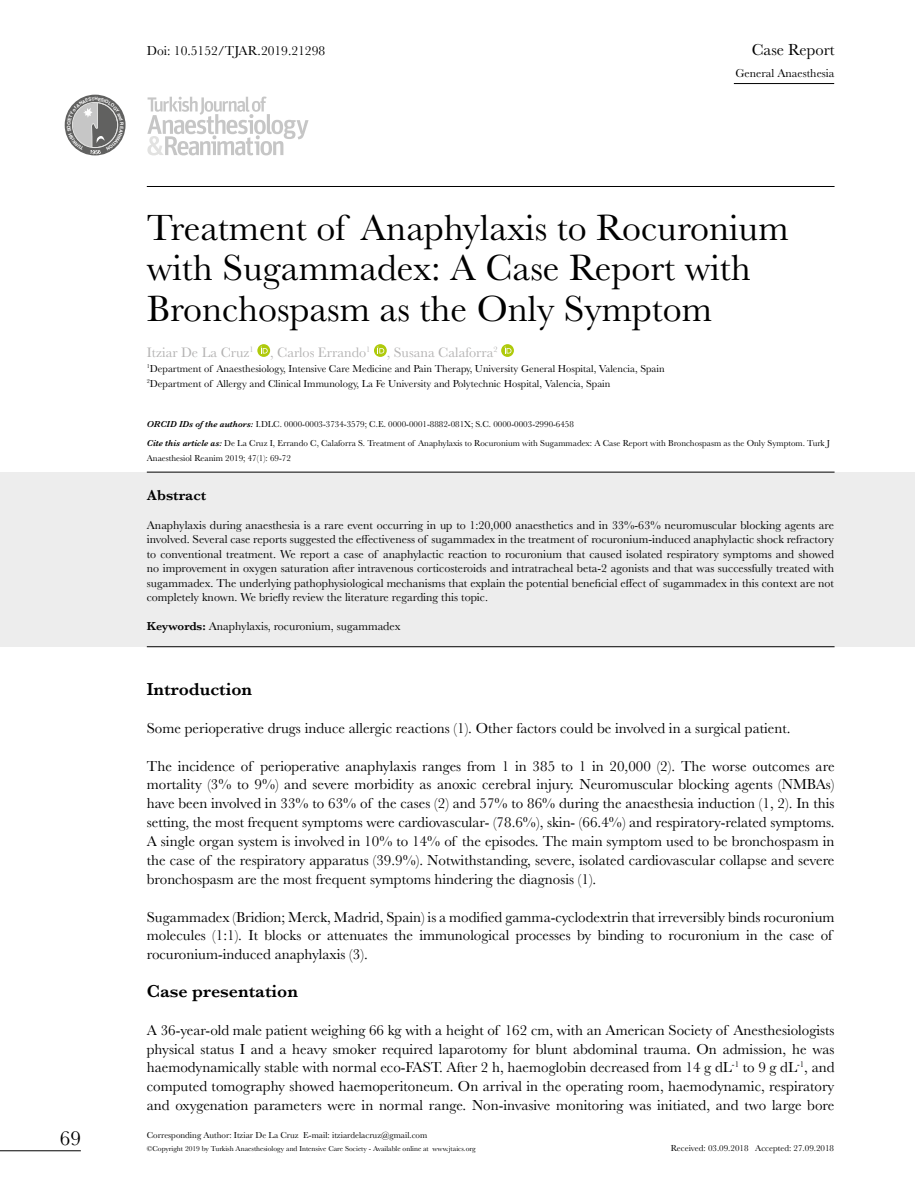
<style>
.page{position:relative;width:915px;height:1191px;background:#fff}
.page>*{position:absolute;margin:0;border:0;box-sizing:border-box;transform-origin:0 0}
.t1{font:37.8px/40.5px "Baskerville";color:#000}
.t2{font:21px "Baskerville";color:#000}
.t3{font:600 18px "Baskerville";color:#000}
.t4{font:16.5px "Baskerville";color:#000}
.t5{font:15px/18.9px "Baskerville";color:#000;text-align:justify}
.t6{font:600 15px "Baskerville";color:#000}
.t7{font:14.25px "Baskerville";color:#b3b2b2}
.t8{font:13.5px "Baskerville";color:#000}
.t9{font:12px/14.4px "Baskerville";color:#000;text-align:justify}
.t10{font:10.5px/15px "Baskerville";color:#000}
.t11{font:9px/15px "Baskerville";color:#000}
.t12{font:7.5px "Baskerville";color:#000}
.s1{font-weight:600;font-style:italic}
.s2{font-weight:600}
</style>
<div class="page">
<svg style="left:147px;top:97px;width:161px;height:58px"></svg>
<svg style="left:257px;top:344px;width:13px;height:13px"></svg>
<svg style="left:261px;top:346px;width:6px;height:7px"></svg>
<svg style="left:374px;top:344px;width:12px;height:13px"></svg>
<svg style="left:377px;top:346px;width:7px;height:7px"></svg>
<svg style="left:501px;top:344px;width:12px;height:13px"></svg>
<svg style="left:504px;top:346px;width:7px;height:7px"></svg>
<hr style="left:147px;top:186px;width:687px;height:1px;background:#000">
<div style="left:0;top:472px;width:914px;height:175px;background:#ededed"></div>
<hr style="left:147px;top:472px;width:687px;height:1px;background:#000">
<hr style="left:147px;top:646px;width:687px;height:1px;background:#000">
<hr style="left:0;top:1150px;width:81px;height:1px;background:#000">
<hr style="left:733px;top:83px;width:100px;height:1px;background:#000">
<svg style="left:65px;top:97px;width:58px;height:57px"></svg>
<h2 class="t2" style="left:60px;top:1124px;width:22px">69</h2>
<p class="t8" style="left:147px;top:42px;width:180px">Doi: 10.5152/TJAR.2019.21298</p>
<p class="t4" style="left:751px;top:39px;width:84px">Case Report</p>
<p class="t9" style="left:735px;top:66px;width:101px">General Anaesthesia</p>
<h1 class="t1" style="left:147px;top:208px;width:643px">Treatment of Anaphylaxis to Rocuronium with Sugammadex: A Case Report with<br>Bronchospasm as the Only Symptom</h1>
<p class="t7" style="left:147px;top:343px;width:352px">Itziar De La Cruz<sup>1</sup> , Carlos Errando<sup>1</sup> , Susana Calaforra<sup>2</sup></p>
<p class="t10" style="left:147px;top:361px;width:519px"><sup>1</sup>Department of Anaesthesiology, Intensive Care Medicine and Pain Therapy, University General Hospital, Valencia, Spain<br><sup>2</sup>Department of Allergy and Clinical Immunology, La Fe University and Polytechnic Hospital, Valencia, Spain</p>
<p class="t11" style="left:147px;top:417px;width:428px"><span class="s1">ORCID IDs of the authors:</span> I.DLC. 0000-0003-3734-3579; C.E. 0000-0001-8882-081X; S.C. 0000-0003-2990-6458</p>
<p class="t11" style="left:147px;top:436px;width:684px"><span class="s1">Cite this article as:</span> De La Cruz I, Errando C, Calaforra S. Treatment of Anaphylaxis to Rocuronium with Sugammadex: A Case Report with Bronchospasm as the Only Symptom. Turk J<br>Anaesthesiol Reanim 2019; 47(1): 69-72</p>
<p class="t6" style="left:147px;top:485px;width:61px">Abstract</p>
<p class="t9" style="left:147px;top:518px;width:688px">Anaphylaxis during anaesthesia is a rare event occurring in up to 1:20,000 anaesthetics and in 33%-63% neuromuscular blocking agents are involved. Several case reports suggested the effectiveness of sugammadex in the treatment of rocuronium-induced anaphylactic shock refractory to conventional treatment. We report a case of anaphylactic reaction to rocuronium that caused isolated respiratory symptoms and showed no improvement in oxygen saturation after intravenous corticosteroids and intratracheal beta-2 agonists and that was successfully treated with sugammadex. The underlying pathophysiological mechanisms that explain the potential beneficial effect of sugammadex in this context are not completely known. We briefly review the literature regarding this topic.</p>
<p class="t9" style="left:147px;top:619px;width:255px"><span class="s2">Keywords:</span> Anaphylaxis, rocuronium, sugammadex</p>
<p class="t3" style="left:147px;top:676px;width:107px">Introduction</p>
<p class="t5" style="left:147px;top:719px;width:645px">Some perioperative drugs induce allergic reactions (1). Other factors could be involved in a surgical patient.</p>
<p class="t5" style="left:147px;top:756px;width:689px">The incidence of perioperative anaphylaxis ranges from 1 in 385 to 1 in 20,000 (2). The worse outcomes are mortality (3% to 9%) and severe morbidity as anoxic cerebral injury. Neuromuscular blocking agents (NMBAs) have been involved in 33% to 63% of the cases (2) and 57% to 86% during the anaesthesia induction (1, 2). In this setting, the most frequent symptoms were cardiovascular- (78.6%), skin- (66.4%) and respiratory-related symptoms.<br>A single organ system is involved in 10% to 14% of the episodes. The main symptom used to be bronchospasm in the case of the respiratory apparatus (39.9%). Notwithstanding, severe, isolated cardiovascular collapse and severe bronchospasm are the most frequent symptoms hindering the diagnosis (1).</p>
<p class="t5" style="left:147px;top:907px;width:689px;text-align:left">Sugammadex (Bridion; Merck, Madrid, Spain) is a modified gamma-cyclodextrin that irreversibly binds rocuronium molecules (1:1). It blocks or attenuates the immunological processes by binding to rocuronium in the case of rocuronium-induced anaphylaxis (3).</p>
<p class="t3" style="left:147px;top:978px;width:153px">Case presentation</p>
<p class="t5" style="left:147px;top:1020px;width:689px">A 36-year-old male patient weighing 66 kg with a height of 162 cm, with an American Society of Anesthesiologists physical status I and a heavy smoker required laparotomy for blunt abdominal trauma. On admission, he was haemodynamically stable with normal eco-FAST. After 2 h, haemoglobin decreased from 14 g dL<sup>-1</sup> to 9 g dL<sup>-1</sup>, and computed tomography showed haemoperitoneum. On arrival in the operating room, haemodynamic, respiratory and oxygenation parameters were in normal range. Non-invasive monitoring was initiated, and two large bore</p>
<p class="t11" style="left:147px;top:1127px;width:282px">Corresponding Author: Itziar De La Cruz E-mail: itziardelacruz@gmail.com</p>
<p class="t12" style="left:147px;top:1143px;width:330px">©Copyright 2019 by Turkish Anaesthesiology and Intensive Care Society - Available online at www.jtaics.org</p>
<p class="t11" style="left:670px;top:1140px;width:165px">Received: 03.09.2018 Accepted: 27.09.2018</p>
</div>
